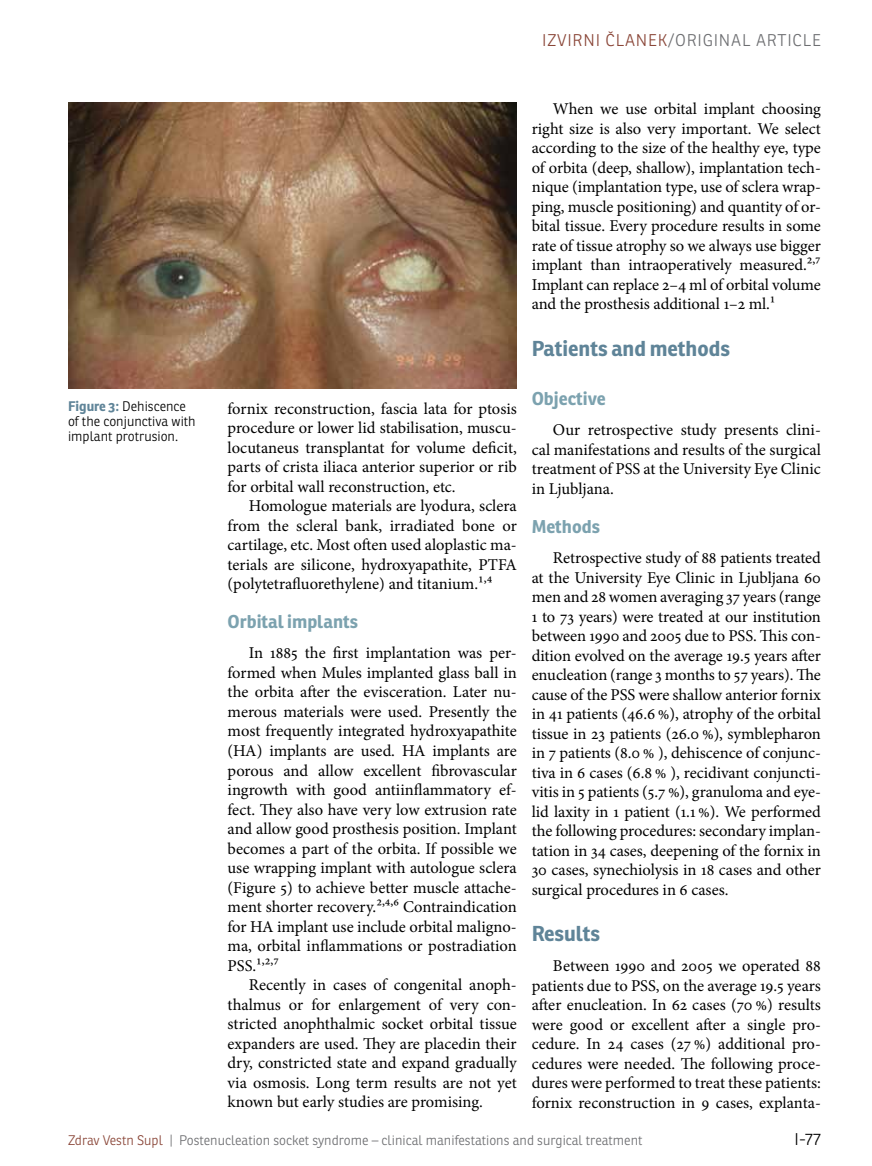
<style>
.page{position:relative;width:872px;height:1166px;background:#fff}
.page>*{position:absolute;margin:0;border:0;box-sizing:border-box;transform-origin:0 0}
.t1{font:700 21px "Ronnia";color:#5f8498}
.t2{font:700 18px "Ronnia";color:#7ca2af}
.t3{font:16.5px/19.5px "Minion Pro";letter-spacing:-.005em;color:#000;text-align:justify}
.t4{font:300 16.5px "Ronnia";letter-spacing:.05em;color:#6d6e71}
.t5{font:300 16.5px "Ronnia";color:#000}
.t6{font:300 13.5px "Ronnia";color:#6d6e71}
.t7{font:300 13.5px/15px "Ronnia";color:#000}
.s1{font-weight:700;color:#5f8498}
.s2{color:#8a4638}
</style>
<div class="page">
<img style="left:68px;top:102px;width:449px;height:287px">
<p class="t7" style="left:68px;top:399px;width:129px"><span class="s1">Figure 3:</span> Dehiscence of the conjunctiva with implant protrusion.</p>
<p class="t4" style="left:542px;top:30px;width:280px"><span class="s2">Izvi rni članek</span>/Ori gi nal arti cle</p>
<p class="t3" style="left:227px;top:398px;width:291px">fornix reconstruction, fascia lata for ptosis procedure or lower lid stabilisation, muscu&shy;locutaneus transplantat for volume deficit, parts of crista iliaca anterior superior or rib for orbital wall reconstruction, etc.</p>
<p class="t3" style="left:227px;top:496px;width:291px;text-indent:21px">Homologue materials are lyodura, sclera from the scleral bank, irradiated bone or cartilage, etc. Most often used aloplastic ma&shy;terials are silicone, hydroxyapathite, PTFA (polytetrafluorethylene) and titanium.1,4</p>
<p class="t2" style="left:227px;top:610px;width:132px">Orbital implants</p>
<p class="t3" style="left:227px;top:643px;width:291px;text-indent:21px">In 1885 the first implantation was per&shy;formed when Mules implanted glass ball in the orbita after the evisceration. Later nu&shy;merous materials were used. Presently the most frequently integrated hydroxyapathite (HA) implants are used. HA implants are porous and allow excellent fibrovascular ingrowth with good antiinflammatory ef&shy;fect. They also have very low extrusion rate and allow good prosthesis position. Implant becomes a part of the orbita. If possible we use wrapping implant with autologue sclera (Figure 5) to achieve better muscle attache&shy;ment shorter recovery.2,4,6 Contraindication for HA implant use include orbital maligno&shy;ma, orbital inflammations or postradiation PSS.1,2,7</p>
<p class="t3" style="left:227px;top:974px;width:291px;text-indent:21px">Recently in cases of congenital anoph&shy;thalmus or for enlargement of very con&shy;stricted anophthalmic socket orbital tissue expanders are used. They are placedin their dry, constricted state and expand gradually via osmosis. Long term results are not yet known but early studies are promising.</p>
<p class="t3" style="left:532px;top:99px;width:291px;text-indent:21px">When we use orbital implant choosing right size is also very important. We select according to the size of the healthy eye, type of orbita (deep, shallow), implantation tech&shy;nique (implantation type, use of sclera wrap&shy;ping, muscle positioning) and quantity of or&shy;bital tissue. Every procedure results in some rate of tissue atrophy so we always use bigger implant than intraoperatively measured.2,7<br>Implant can replace 2–4 ml of orbital volume and the prosthesis additional 1–2 ml.1</p>
<p class="t1" style="left:531px;top:335px;width:200px">Patients and methods</p>
<p class="t2" style="left:531px;top:387px;width:76px">Objective</p>
<p class="t3" style="left:532px;top:420px;width:291px;text-indent:21px">Our retrospective study presents clini&shy;cal manifestations and results of the surgical treatment of PSS at the University Eye Clinic in Ljubljana.</p>
<p class="t2" style="left:531px;top:515px;width:70px">Methods</p>
<p class="t3" style="left:532px;top:548px;width:291px;text-indent:21px">Retrospective study of 88 patients treated at the University Eye Clinic in Ljubljana 60 men and 28 women averaging 37 years (range 1 to 73 years) were treated at our institution between 1990 and 2005 due to PSS. This con&shy;dition evolved on the average 19.5 years after enucleation (range 3 months to 57 years). The cause of the PSS were shallow anterior fornix in 41 patients (46.6 %), atrophy of the orbital tissue in 23 patients (26.0 %), symblepharon in 7 patients (8.0 % ), dehiscence of conjunc&shy;tiva in 6 cases (6.8 % ), recidivant conjuncti&shy;vitis in 5 patients (5.7 %), granuloma and eye&shy;lid laxity in 1 patient (1.1 %). We performed the following procedures: secondary implan&shy;tation in 34 cases, deepening of the fornix in 30 cases, synechiolysis in 18 cases and other surgical procedures in 6 cases.</p>
<p class="t1" style="left:531px;top:920px;width:70px">Results</p>
<p class="t3" style="left:532px;top:956px;width:291px;text-indent:21px">Between 1990 and 2005 we operated 88 patients due to PSS, on the average 19.5 years after enucleation. In 62 cases (70 %) results were good or excellent after a single pro&shy;cedure. In 24 cases (27 %) additional pro&shy;cedures were needed. The following proce&shy;dures were performed to treat these patients: fornix reconstruction in 9 cases, explanta-</p>
<p class="t6" style="left:68px;top:1131px;width:576px"><span class="s2">Zdrav Vestn Supl</span> | Postenucleation socket syndrome – clinical manifestations and surgical treatment</p>
<p class="t5" style="left:794px;top:1128px;width:28px">I-77</p>
</div>
